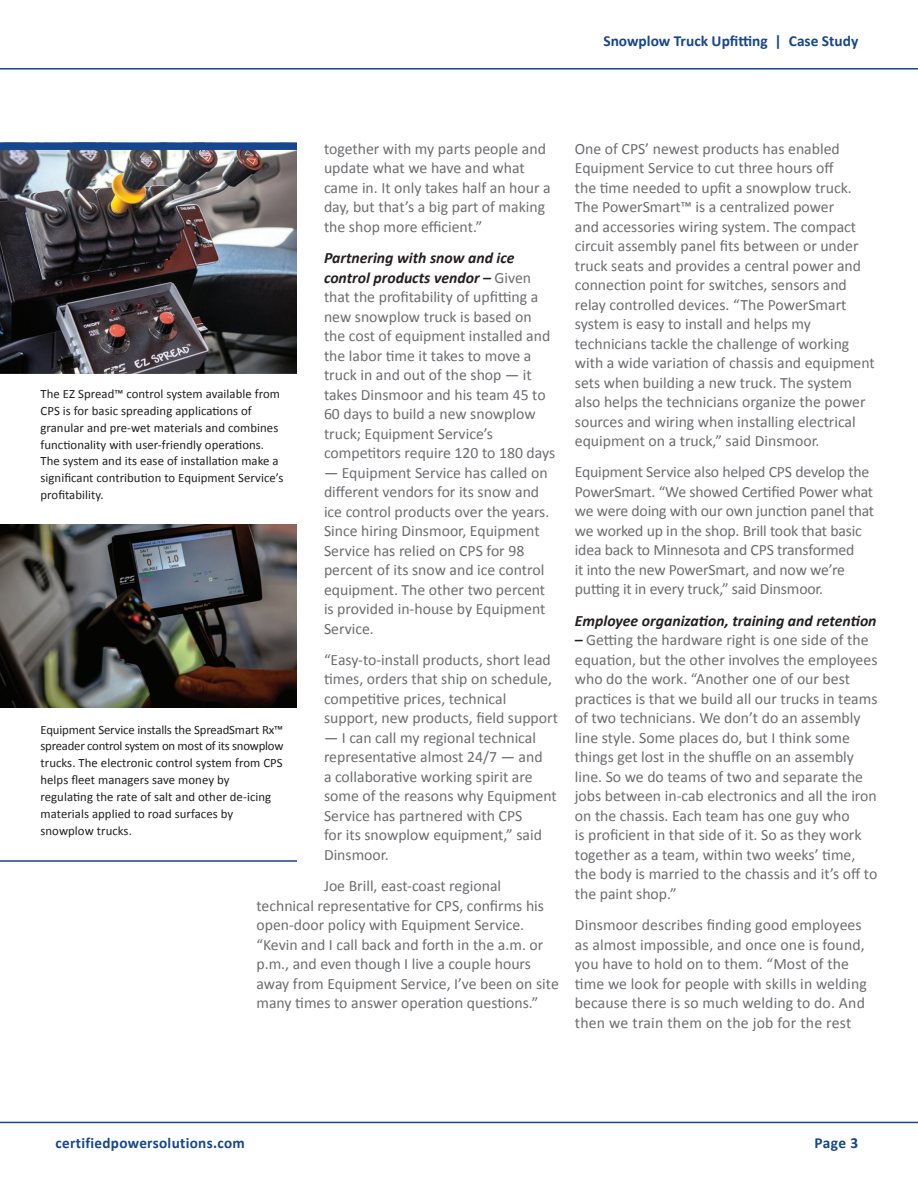
<style>
.page{position:relative;width:918px;height:1188px;background:#fff}
.page>*{position:absolute;margin:0;border:0;box-sizing:border-box;transform-origin:0 0}
.t1{font:15.75px/19.5px "Calibri";color:#6c6d70}
.t2{font:italic 700 15.75px "Calibri";color:#231f20}
.t3{font:700 15.3px "Calibri";color:#16468d}
.t4{font:700 15.15px "Calibri";letter-spacing:.02em;color:#16468d}
.t5{font:12.75px/17px "Calibri";letter-spacing:.005em;color:#231f20}
.s1{font-weight:700;font-style:italic;color:#231f20}
</style>
<div class="page">
<hr style="left:0;top:1122px;width:918px;height:1px;background:#16468d">
<hr style="left:0;top:68px;width:918px;height:2px;background:#16468d">
<img style="left:0;top:150px;width:297px;height:224px">
<img style="left:0;top:525px;width:297px;height:183px">
<hr style="left:0;top:860px;width:297px;height:2px;background:#16468d">
<div style="left:0;top:142px;width:297px;height:8px;background:#16468d"></div>
<p class="t3" style="left:603px;top:30px;width:256px">Snowplow Truck Upfitting | Case Study</p>
<p class="t1" style="left:324px;top:138px;width:228px">together with my parts people and update what we have and what came in. It only takes half an hour a day, but that’s a big part of making the shop more efficient.”</p>
<p class="t1" style="left:324px;top:248px;width:233px"><span class="s1">Partnering with snow and ice control products vendor –</span> Given that the profitability of upfitting a new snowplow truck is based on the cost of equipment installed and the labor time it takes to move a truck in and out of the shop — it takes Dinsmoor and his team 45 to<br>60 days to build a new snowplow truck; Equipment Service’s competitors require 120 to 180 days</p>
<p class="t1" style="left:324px;top:462px;width:227px">— Equipment Service has called on different vendors for its snow and ice control products over the years.<br>Since hiring Dinsmoor, Equipment<br>Service has relied on CPS for 98 percent of its snow and ice control equipment. The other two percent is provided in-house by Equipment<br>Service.</p>
<p class="t1" style="left:324px;top:650px;width:235px">“Easy-to-install products, short lead times, orders that ship on schedule, competitive prices, technical support, new products, field support</p>
<p class="t1" style="left:324px;top:728px;width:234px">— I can call my regional technical representative almost 24/7 — and<br>a collaborative working spirit are some of the reasons why Equipment<br>Service has partnered with CPS<br>for its snowplow equipment,” said<br>Dinsmoor.</p>
<p class="t1" style="left:256px;top:876px;width:304px;text-indent:68px">Joe Brill, east-coast regional technical representative for CPS, confirms his open-door policy with Equipment Service. “Kevin and I call back and forth in the a.m. or p.m., and even though I live a couple hours away from Equipment Service, I’ve been on site many times to answer operation questions.”</p>
<p class="t5" style="left:40px;top:385px;width:244px">The EZ Spread™ control system available from CPS is for basic spreading applications of granular and pre-wet materials and combines functionality with user-friendly operations.<br>The system and its ease of installation make a significant contribution to Equipment Service’s profitability.</p>
<p class="t5" style="left:40px;top:721px;width:244px">Equipment Service installs the SpreadSmart Rx™ spreader control system on most of its snowplow trucks. The electronic control system from CPS helps fleet managers save money by regulating the rate of salt and other de-icing materials applied to road surfaces by snowplow trucks.</p>
<p class="t1" style="left:575px;top:138px;width:302px">One of CPS’ newest products has enabled Equipment Service to cut three hours off<br>the time needed to upfit a snowplow truck.<br>The PowerSmart™ is a centralized power<br>and accessories wiring system. The compact circuit assembly panel fits between or under truck seats and provides a central power and connection point for switches, sensors and relay controlled devices. “The PowerSmart system is easy to install and helps my technicians tackle the challenge of working with a wide variation of chassis and equipment sets when building a new truck. The system also helps the technicians organize the power sources and wiring when installing electrical equipment on a truck,” said Dinsmoor.</p>
<p class="t1" style="left:575px;top:462px;width:301px">Equipment Service also helped CPS develop the PowerSmart. “We showed Certified Power what we were doing with our own junction panel that we worked up in the shop. Brill took that basic idea back to Minnesota and CPS transformed<br>it into the new PowerSmart, and now we’re putting it in every truck,” said Dinsmoor.</p>
<p class="t2" style="left:575px;top:609px;width:303px">Employee organization, training and retention</p>
<p class="t1" style="left:575px;top:630px;width:304px"><span class="s1">–</span> Getting the hardware right is one side of the equation, but the other involves the employees who do the work. “Another one of our best practices is that we build all our trucks in teams of two technicians. We don’t do an assembly line style. Some places do, but I think some things get lost in the shuffle on an assembly line. So we do teams of two and separate the jobs between in-cab electronics and all the iron on the chassis. Each team has one guy who<br>is proficient in that side of it. So as they work together as a team, within two weeks’ time, the body is married to the chassis and it’s off to the paint shop.”</p>
<p class="t1" style="left:575px;top:915px;width:293px">Dinsmoor describes finding good employees as almost impossible, and once one is found, you have to hold on to them. “Most of the time we look for people with skills in welding because there is so much welding to do. And then we train them on the job for the rest</p>
<p class="t4" style="left:56px;top:1132px;width:191px">certifiedpowersolutions.com</p>
<p class="t3" style="left:814px;top:1132px;width:45px">Page 3</p>
</div>
